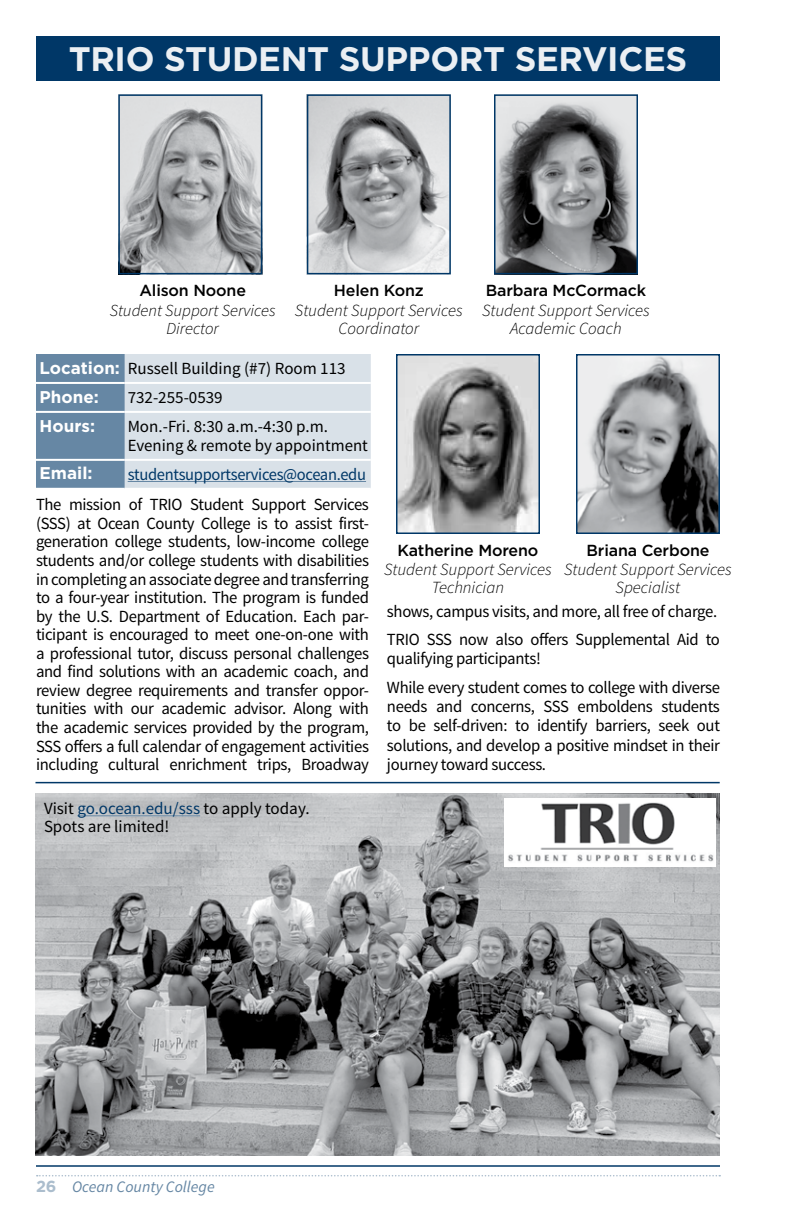
<style>
.page{position:relative;width:792px;height:1224px;background:#fff}
.page>*{position:absolute;margin:0;border:0;box-sizing:border-box;transform-origin:0 0}
.t1{font:700 34px "Gotham";letter-spacing:-.01em;color:#ebeff3}
.t2{font:17px/18.6px "Source Sans Pro";letter-spacing:-.02em;color:#000;text-align:justify}
.t3{font:17px/19px "Source Sans Pro";color:#000}
.t4{font:italic 300 17px/18px "Source Sans Pro";color:#000;text-align:center}
.t5{font:17px "Source Sans Pro";letter-spacing:-.02em;color:#003767}
.t6{font:700 17px "Gotham";color:#fff}
.t7{font:italic 300 16.8px/18px "Source Sans Pro";color:#000;text-align:center}
.t8{font:500 16px "Gotham";letter-spacing:-.01em;color:#000}
.t9{font:italic 16px "Source Sans Pro";color:#6687a4}
.s1{font-family:"Gotham";font-weight:700;color:#fff}
.s2{color:#003767}
.s3{font-family:"Gotham";font-weight:700;font-style:normal;color:#abbdcd}
</style>
<div class="page">
<img style="left:310px;top:97px;width:138px;height:174px">
<div style="left:307px;top:94px;width:144px;height:180px;border:2px solid #003767"></div>
<img style="left:579px;top:357px;width:138px;height:174px">
<div style="left:576px;top:354px;width:144px;height:180px;border:2px solid #003767"></div>
<img style="left:399px;top:357px;width:138px;height:174px">
<div style="left:396px;top:354px;width:144px;height:180px;border:2px solid #003767"></div>
<img style="left:121px;top:97px;width:138px;height:174px">
<div style="left:118px;top:94px;width:144px;height:180px;border:2px solid #003767"></div>
<img style="left:35px;top:793px;width:685px;height:363px">
<hr style="left:35px;top:782px;width:685px;height:1px;background:#003767">
<hr style="left:36px;top:1165px;width:684px;height:2px;background:#003767">
<img style="left:504px;top:798px;width:212px;height:68px">
<img style="left:497px;top:97px;width:138px;height:174px">
<div style="left:494px;top:94px;width:144px;height:180px;border:2px solid #003767"></div>
<svg style="left:37px;top:1175px;width:683px;height:1px"></svg>
<div style="left:36px;top:36px;width:684px;height:45px;background:#003767"></div>
<svg style="left:36px;top:354px;width:335px;height:134px;background:#bac8d5"></svg>
<hr style="left:36px;top:382px;width:89px;height:2px;background:#fff">
<hr style="left:125px;top:382px;width:246px;height:2px;background:#fff">
<hr style="left:36px;top:411px;width:89px;height:2px;background:#fff">
<hr style="left:125px;top:411px;width:246px;height:2px;background:#fff">
<hr style="left:36px;top:459px;width:89px;height:2px;background:#fff">
<hr style="left:125px;top:459px;width:246px;height:2px;background:#fff">
<hr style="left:128px;top:481px;width:238px;height:1px;background:#6687a4">
<hr style="left:77px;top:815px;width:123px;height:1px;background:#6687a4">
<h1 class="t1" style="left:69px;top:39px;width:620px">TRIO STUDENT SUPPORT SERVICES</h1>
<p class="t8" style="left:139px;top:282px;width:108px">Alison Noone</p>
<p class="t7" style="left:110px;top:301px;width:167px">Student Support Services<br>Director</p>
<p class="t8" style="left:334px;top:282px;width:91px">Helen Konz</p>
<p class="t4" style="left:295px;top:301px;width:169px">Student Support Services<br>Coordinator</p>
<p class="t8" style="left:486px;top:282px;width:162px">Barbara McCormack</p>
<p class="t4" style="left:482px;top:301px;width:169px">Student Support Services<br>Academic Coach</p>
<p class="t3" style="left:40px;top:359px;width:308px"><span class="s1">Location:</span> Russell Building (#7) Room 113</p>
<p class="t6" style="left:40px;top:387px;width:61px">Phone:</p>
<p class="t3" style="left:128px;top:388px;width:97px">732-255-0539</p>
<p class="t6" style="left:40px;top:416px;width:57px">Hours:</p>
<p class="t3" style="left:128px;top:417px;width:242px">Mon.-Fri. 8:30 a.m.-4:30 p.m.<br>Evening &amp; remote by appointment</p>
<p class="t6" style="left:40px;top:464px;width:54px">Email:</p>
<p class="t5" style="left:128px;top:464px;width:240px">studentsupportservices@ocean.edu</p>
<p class="t2" style="left:36px;top:496px;width:335px">The mission of TRIO Student Support Services (SSS) at Ocean County College is to assist first&shy;generation college students, low-income college students and/or college students with disabilities in completing an associate degree and transferring to a four-year institution. The program is funded by the U.S. Department of Education. Each par&shy;ticipant is encouraged to meet one-on-one with a professional tutor, discuss personal challenges and find solutions with an academic coach, and review degree requirements and transfer oppor&shy;tunities with our academic advisor. Along with the academic services provided by the program, SSS offers a full calendar of engagement activities including cultural enrichment trips, Broadway</p>
<p class="t3" style="left:44px;top:800px;width:267px;line-height:18px">Visit <span class="s2">go.ocean.edu/sss</span> to apply today.<br>Spots are limited!</p>
<p class="t8" style="left:398px;top:541px;width:142px">Katherine Moreno</p>
<p class="t4" style="left:384px;top:561px;width:169px">Student Support Services<br>Technician</p>
<p class="t8" style="left:587px;top:541px;width:124px">Briana Cerbone</p>
<p class="t4" style="left:564px;top:561px;width:169px">Student Support Services<br>Specialist</p>
<p class="t2" style="left:387px;top:597px;width:335px;line-height:28.4px">shows, campus visits, and more, all free of charge.<br>TRIO SSS now also offers Supplemental Aid to</p>
<p class="t2" style="left:387px;top:645px;width:334px;line-height:28.4px">qualifying participants!<br>While every student comes to college with diverse</p>
<p class="t2" style="left:387px;top:697px;width:335px;line-height:19.4px">needs and concerns, SSS emboldens students to be self-driven: to identify barriers, seek out solutions, and develop a positive mindset in their journey toward success.</p>
<p class="t9" style="left:36px;top:1177px;width:180px"><span class="s3">26</span> Ocean County College</p>
</div>
